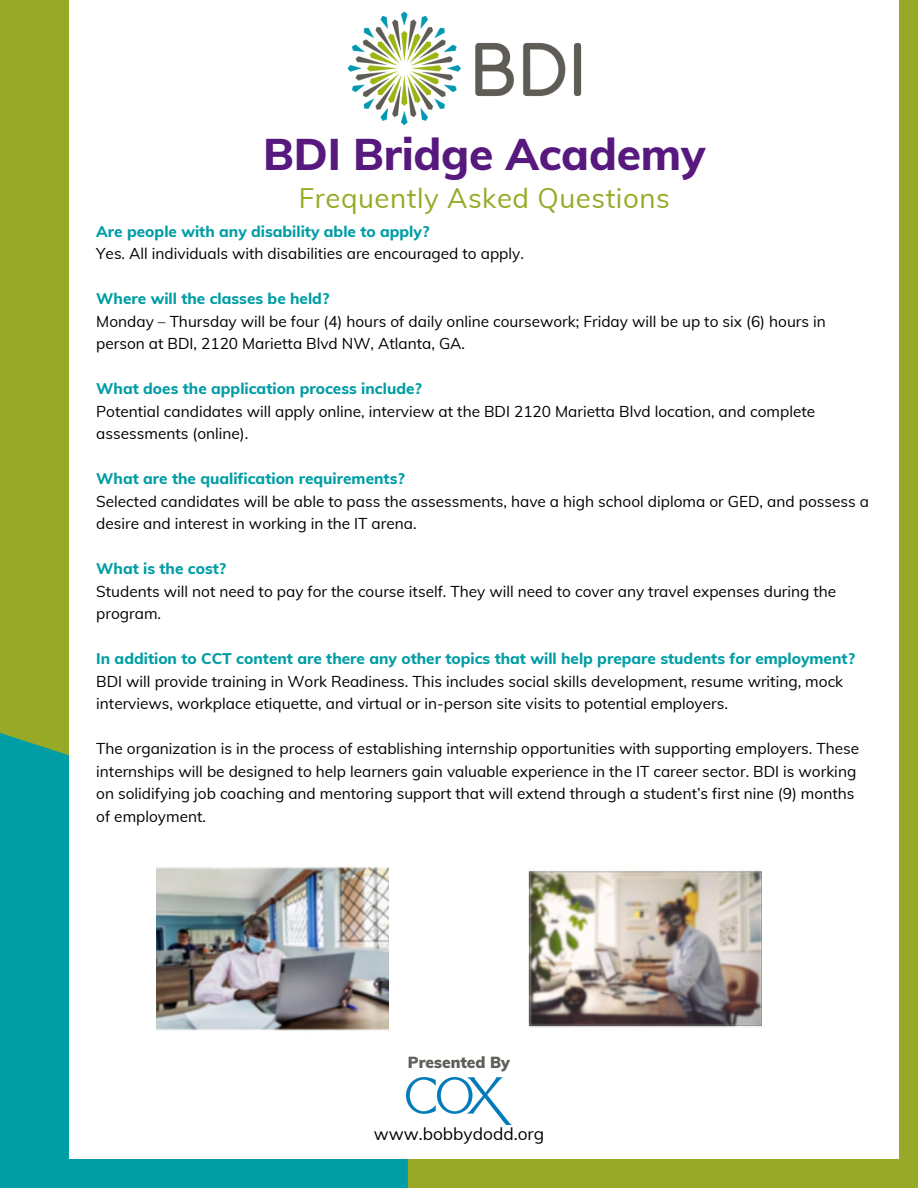
<style>
.page{position:relative;width:918px;height:1188px;background:#97a926}
.page>*{position:absolute;margin:0;border:0;box-sizing:border-box;transform-origin:0 0}
.t1{font:800 44.4px "Muli";letter-spacing:-.005em;color:#57197d}
.t2{font:27.6px "Muli";letter-spacing:.02em;color:#97a926}
.t3{font:17.25px "Muli";color:#000}
.t4{font:900 15.6px "Muli";color:#615d59}
.t5{font:15.45px/22.5px "Muli";color:#000}
.t6{font:800 15.45px "Muli";color:#009da5}
</style>
<div class="page">
<div style="left:0;top:732px;width:408px;height:456px;background:#009da5"></div>
<div style="left:70px;top:0;width:829px;height:1158px;background:#fff"></div>
<img style="left:156px;top:866px;width:233px;height:165px">
<img style="left:407px;top:1077px;width:104px;height:47px">
<img style="left:347px;top:11px;width:235px;height:115px">
<img style="left:529px;top:870px;width:233px;height:158px">
<h1 class="t1" style="left:263px;top:126px;width:444px">BDI Bridge Academy</h1>
<h2 class="t2" style="left:299px;top:180px;width:373px">Frequently Asked Questions</h2>
<p class="t6" style="left:96px;top:221px;width:335px">Are people with any disability able to apply?</p>
<p class="t5" style="left:96px;top:242px;width:429px">Yes. All individuals with disabilities are encouraged to apply.</p>
<p class="t6" style="left:96px;top:289px;width:235px">Where will the classes be held?</p>
<p class="t5" style="left:96px;top:310px;width:731px">Monday – Thursday will be four (4) hours of daily online coursework; Friday will be up to six (6) hours in person at BDI, 2120 Marietta Blvd NW, Atlanta, GA.</p>
<p class="t6" style="left:96px;top:379px;width:327px">What does the application process include?</p>
<p class="t5" style="left:96px;top:400px;width:721px">Potential candidates will apply online, interview at the BDI 2120 Marietta Blvd location, and complete assessments (online).</p>
<p class="t6" style="left:96px;top:469px;width:310px">What are the qualification requirements?</p>
<p class="t5" style="left:96px;top:490px;width:774px">Selected candidates will be able to pass the assessments, have a high school diploma or GED, and possess a desire and interest in working in the IT arena.</p>
<p class="t6" style="left:96px;top:559px;width:131px">What is the cost?</p>
<p class="t5" style="left:96px;top:580px;width:742px">Students will not need to pay for the course itself. They will need to cover any travel expenses during the program.</p>
<p class="t6" style="left:96px;top:649px;width:760px">In addition to CCT content are there any other topics that will help prepare students for employment?</p>
<p class="t5" style="left:96px;top:670px;width:748px">BDI will provide training in Work Readiness. This includes social skills development, resume writing, mock interviews, workplace etiquette, and virtual or in-person site visits to potential employers.</p>
<p class="t5" style="left:96px;top:737px;width:765px">The organization is in the process of establishing internship opportunities with supporting employers. These internships will be designed to help learners gain valuable experience in the IT career sector. BDI is working on solidifying job coaching and mentoring support that will extend through a student’s first nine (9) months of employment.</p>
<p class="t4" style="left:408px;top:1052px;width:104px">Presented By</p>
<p class="t3" style="left:374px;top:1123px;width:172px">www.bobbydodd.org</p>
</div>
